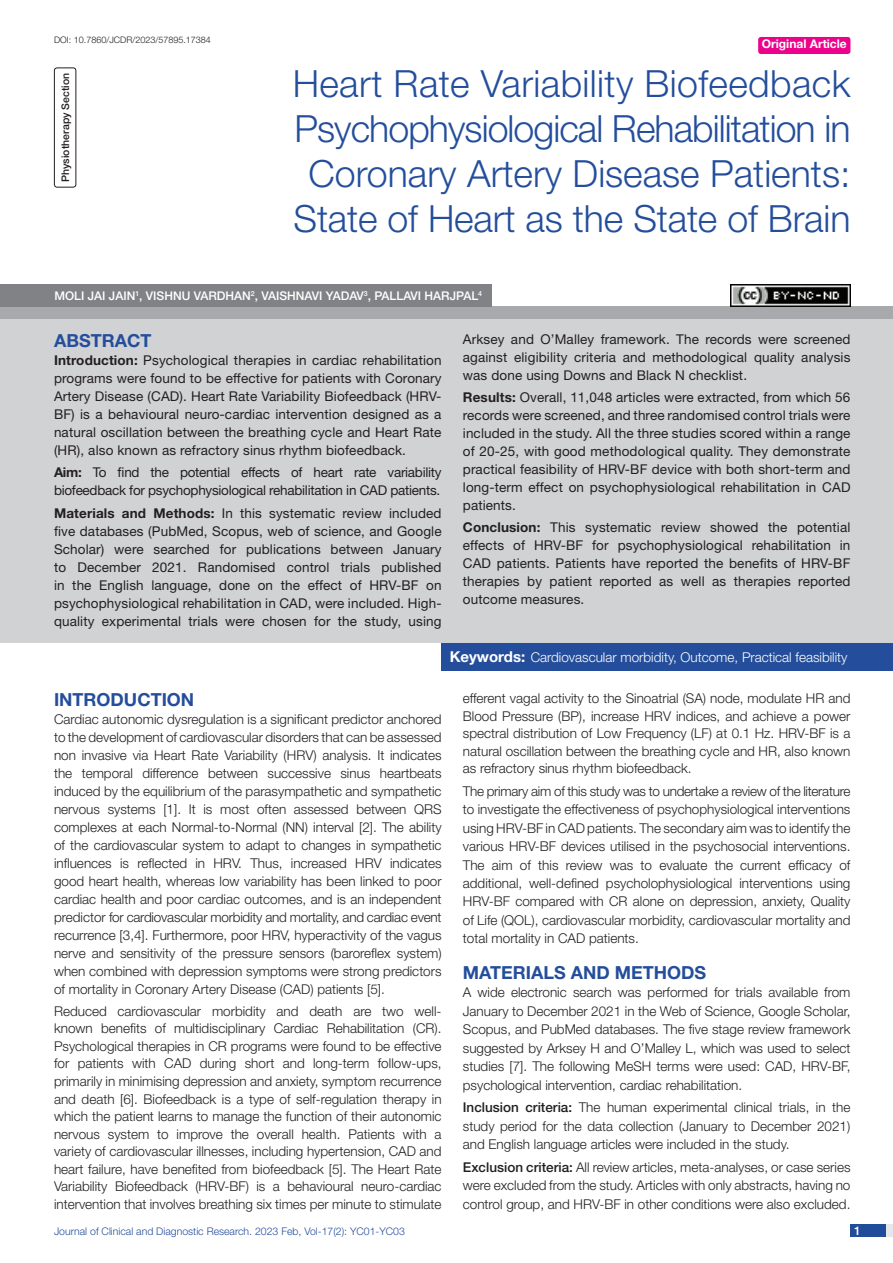
<style>
.page{position:relative;width:893px;height:1263px;background:#fff}
.page>*{position:absolute;margin:0;border:0;box-sizing:border-box;transform-origin:0 0}
.t1{font:300 37.5px/45px "Helvetica Neue";letter-spacing:-.005em;color:#244e9b;text-align:center}
.Heading{font:700 18px "Helvetica Neue";color:#244e9b}
.Abstract_head{font:700 18px "Helvetica Neue";color:#244e9b}
.Body_text{font:300 13.5px/18.5px "Helvetica Neue";color:#231f20;text-align:justify}
.Abstract_Text{font:13.5px/18px "Helvetica Neue";letter-spacing:.01em;color:#231f20;text-align:justify}
.Abstract_Text-2{font:13.5px/18px "Helvetica Neue";letter-spacing:-.02em;color:#231f20}
.Key_words{font:300 13.5px "Helvetica Neue";color:#fff}
.Author{font:500 12px "Helvetica Neue";color:#fff}
.t2{font:700 12px "Helvetica Neue";color:#fff}
.t3{font:300 10.5px "Helvetica Neue";color:#244e9b}
.section{font:500 10.5px "Helvetica Neue";color:#231f20}
.DOI{font:300 9px "Helvetica Neue";color:#231f20}
.s1{font-weight:700}
.s2{font-weight:700;font-size:15px}
.s3{font-weight:500}
</style>
<div class="page">
<div style="left:850px;top:1224px;width:43px;height:13px;background:#e6e7e9"></div>
<div style="left:850px;top:1224px;width:35px;height:13px;background:#214c99"></div>
<div style="left:54px;top:67px;width:22px;height:121px;border:1px solid #231f20;border-radius:3px"></div>
<div style="left:758px;top:37px;width:92px;height:17px;background:#ed028c;border-radius:3px"></div>
<div style="left:0;top:307px;width:893px;height:12px;background:#a8a9ad"></div>
<div style="left:0;top:284px;width:492px;height:23px;background:#808285"></div>
<div style="left:0;top:319px;width:893px;height:324px;background:#d1d2d4"></div>
<div style="left:442px;top:643px;width:451px;height:27px;background:#244e9b"></div>
<img style="left:730px;top:284px;width:120px;height:23px">
<p class="DOI" style="left:54px;top:35px;width:158px">DOI: 10.7860/JCDR/2023/57895.17384</p>
<p class="section" style="left:59px;top:182px;width:111px;rotate:-90deg">PHYSIOTHERAPY SECTION</p>
<p class="t1" style="left:293px;top:60px;width:559px">Heart Rate Variability Biofeedback Psychophysiological Rehabilitation in Coronary Artery Disease Patients:<br>State of Heart as the State of Brain</p>
<p class="t2" style="left:762px;top:37px;width:87px">Original Article</p>
<p class="Author" style="left:54px;top:289px;width:429px">MOLI JAI JAIN<sup>1</sup>, VIS HNU VARDHAN<sup>2</sup>, VAIS HNAVI YADAV<sup>3</sup>, PALLAVI HARJPAL<sup>4</sup></p>
<p class="Abstract_head" style="left:54px;top:329px;width:99px">ABSTRACT</p>
<p class="Abstract_Text" style="left:54px;top:351px;width:389px"><span class="s1">Introduction:</span> Psychological therapies in cardiac rehabilitation programs were found to be effective for patients with Coronary Artery Disease (CAD). Heart Rate Variability Biofeedback (HRV-BF) is a behavioural neuro-cardiac intervention designed as a natural oscillation between the breathing cycle and Heart Rate (HR), also known as refractory sinus rhythm biofeedback.</p>
<p class="Abstract_Text-2" style="left:54px;top:463px;width:389px"><span class="s1">Aim:</span> To find the potential effects of heart rate variability biofeedback for psychophysiological rehabilitation in CAD patients.</p>
<p class="Abstract_Text" style="left:54px;top:503px;width:389px"><span class="s1">Materials and Methods:</span> In this systematic review included five databases (PubMed, Scopus, web of science, and Google Scholar) were searched for publications between January to December 2021. Randomised control trials published in the English language, done on the effect of HRV-BF on psychophysiological rehabilitation in CAD, were included. High&shy;quality experimental trials were chosen for the study, using</p>
<p class="Abstract_Text" style="left:463px;top:330px;width:389px">Arksey and O’Malley framework. The records were screened against eligibility criteria and methodological quality analysis was done using Downs and Black N checklist.</p>
<p class="Abstract_Text" style="left:463px;top:388px;width:389px"><span class="s1">Results:</span> Overall, 11,048 articles were extracted, from which 56 records were screened, and three randomised control trials were included in the study. All the three studies scored within a range of 20-25, with good methodological quality. They demonstrate practical feasibility of HRV-BF device with both short-term and long-term effect on psychophysiological rehabilitation in CAD patients.</p>
<p class="Abstract_Text" style="left:463px;top:518px;width:389px"><span class="s1">Conclusion:</span> This systematic review showed the potential effects of HRV-BF for psychophysiological rehabilitation in CAD patients. Patients have reported the benefits of HRV-BF therapies by patient reported as well as therapies reported outcome measures.</p>
<p class="Key_words" style="left:450px;top:649px;width:399px"><span class="s2">Keywords:</span> Cardiovascular morbidity, Outcome, Practical feasibility</p>
<p class="Heading" style="left:54px;top:689px;width:142px">INTRODUCTION</p>
<p class="Body_text" style="left:54px;top:710px;width:389px;line-height:18px">Cardiac autonomic dysregulation is a significant predictor anchored to the development of cardiovascular disorders that can be assessed non invasive via Heart Rate Variability (HRV) analysis. It indicates the temporal difference between successive sinus heartbeats induced by the equilibrium of the parasympathetic and sympathetic nervous systems [1]. It is most often assessed between QRS complexes at each Normal-to-Normal (NN) interval [2]. The ability of the cardiovascular system to adapt to changes in sympathetic influences is reflected in HRV. Thus, increased HRV indicates good heart health, whereas low variability has been linked to poor cardiac health and poor cardiac outcomes, and is an independent predictor for cardiovascular morbidity and mortality, and cardiac event recurrence [3,4]. Furthermore, poor HRV, hyperactivity of the vagus nerve and sensitivity of the pressure sensors (baroreflex system) when combined with depression symptoms were strong predictors of mortality in Coronary Artery Disease (CAD) patients [5].</p>
<p class="Body_text" style="left:54px;top:1002px;width:389px;line-height:17.5px">Reduced cardiovascular morbidity and death are two well&shy;known benefits of multidisciplinary Cardiac Rehabilitation (CR).<br>Psychological therapies in CR programs were found to be effective for patients with CAD during short and long-term follow-ups, primarily in minimising depression and anxiety, symptom recurrence and death [6]. Biofeedback is a type of self-regulation therapy in which the patient learns to manage the function of their autonomic nervous system to improve the overall health. Patients with a variety of cardiovascular illnesses, including hypertension, CAD and heart failure, have benefited from biofeedback [5]. The Heart Rate Variability Biofeedback (HRV-BF) is a behavioural neuro-cardiac intervention that involves breathing six times per minute to stimulate</p>
<p class="Body_text" style="left:463px;top:689px;width:389px;line-height:17.5px">efferent vagal activity to the Sinoatrial (SA) node, modulate HR and Blood Pressure (BP), increase HRV indices, and achieve a power spectral distribution of Low Frequency (LF) at 0.1 Hz. HRV-BF is a natural oscillation between the breathing cycle and HR, also known as refractory sinus rhythm biofeedback.</p>
<p class="Body_text" style="left:463px;top:781px;width:389px">The primary aim of this study was to undertake a review of the literature to investigate the effectiveness of psychophysiological interventions using HRV-BF in CAD patients. The secondary aim was to identify the various HRV-BF devices utilised in the psychosocial interventions.<br>The aim of this review was to evaluate the current efficacy of additional, well-defined psycholophysiological interventions using HRV-BF compared with CR alone on depression, anxiety, Quality of Life (QOL), cardiovascular morbidity, cardiovascular mortality and total mortality in CAD patients.</p>
<p class="Heading" style="left:463px;top:961px;width:122px">Materials and</p>
<p class="Heading" style="left:615px;top:961px;width:93px">Methods</p>
<p class="Body_text" style="left:463px;top:983px;width:389px">A wide electronic search was performed for trials available from January to December 2021 in the Web of Science, Google Scholar, Scopus, and PubMed databases. The five stage review framework suggested by Arksey H and O’Malley L, which was used to select studies [7]. The following MeSH terms were used: CAD, HRV-BF, psychological intervention, cardiac rehabilitation.</p>
<p class="Body_text" style="left:463px;top:1098px;width:389px"><span class="s3">INCLUSION CRITERIA:</span> The human experimental clinical trials, in the study period for the data collection (January to December 2021) and English language articles were included in the study.</p>
<p class="Body_text" style="left:463px;top:1157px;width:389px"><span class="s3">EXCLUSION CRITERIA:</span> All review articles, meta-analyses, or case series were excluded from the study. Articles with only abstracts, having no control group, and HRV-BF in other conditions were also excluded.</p>
<p class="t3" style="left:54px;top:1225px;width:352px">Journal of Clinical and Diagnostic Research. 2023 Feb, Vol-17(2): YC01-YC03</p>
<p class="Author" style="left:854px;top:1223px;width:8px">1</p>
</div>
